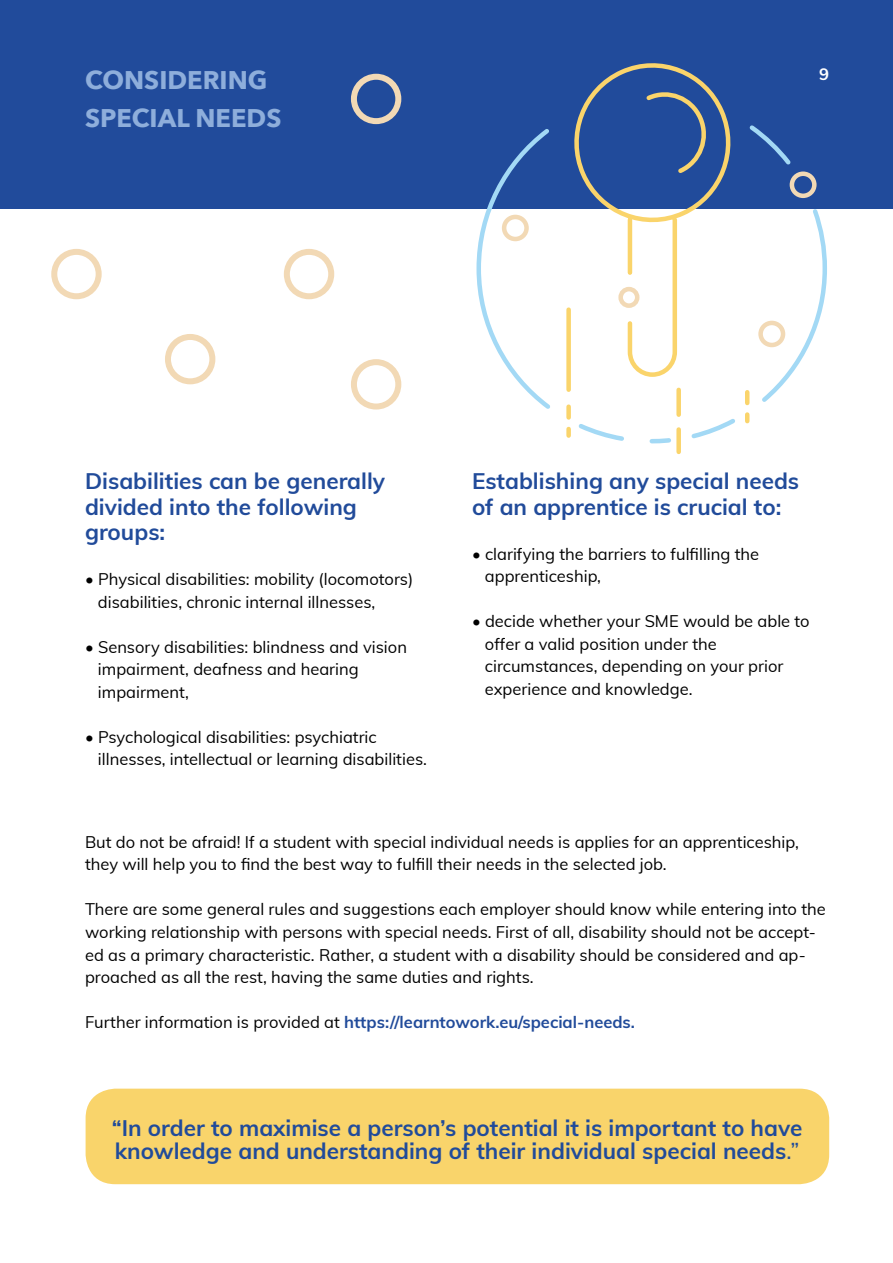
<style>
.page{position:relative;width:893px;height:1263px;background:#fff}
.page>*{position:absolute;margin:0;border:0;box-sizing:border-box;transform-origin:0 0}
.t1{font:700 25.5px/37.5px "Avenir Next";color:#8eaedb}
.t2{font:700 22.5px/25.5px "Muli";color:#214b9a}
.t3{font:16.5px/22.5px "Muli";color:#000}
.t4{font:700 16.5px "Muli";color:#214b9a}
.t5{font:700 16.5px "Muli";color:#fff}
.s1{font-weight:400;color:#000}
.s2{font-weight:400}
</style>
<div class="page">
<div style="left:86px;top:1089px;width:743px;height:95px;background:#f9d46b;border-radius:30px"></div>
<div style="left:0;top:0;width:893px;height:208px;background:#214b9b"></div>
<div style="left:351px;top:74px;width:50px;height:50px;border:6px solid #f2d9b5;border-radius:50%"></div>
<div style="left:351px;top:359px;width:50px;height:50px;border:6px solid #f2d9b5;border-radius:50%"></div>
<div style="left:284px;top:249px;width:50px;height:50px;border:6px solid #f2d9b5;border-radius:50%"></div>
<div style="left:165px;top:334px;width:50px;height:50px;border:6px solid #f2d9b5;border-radius:50%"></div>
<div style="left:51px;top:249px;width:51px;height:50px;border:6px solid #f2d9b5;border-radius:50%"></div>
<svg style="left:474px;top:125px;width:355px;height:284px"></svg>
<svg style="left:560px;top:63px;width:192px;height:391px"></svg>
<div style="left:618px;top:287px;width:21px;height:21px;border:4px solid #f2d9b5;border-radius:50%"></div>
<h1 class="t1" style="left:85px;top:61px;width:198px">CONSIDERING<br>SPECIAL NEEDS</h1>
<p class="t5" style="left:819px;top:62px;width:11px">9</p>
<h2 class="t2" style="left:85px;top:467px;width:302px">Disabilities can be generally divided into the following groups:</h2>
<p class="t3" style="left:98px;top:567px;width:317px;text-indent:-13px">• Physical disabilities: mobility (locomotors) disabilities, chronic internal illnesses,</p>
<p class="t3" style="left:98px;top:635px;width:311px;text-indent:-13px">• Sensory disabilities: blindness and vision impairment, deafness and hearing impairment,</p>
<p class="t3" style="left:98px;top:725px;width:330px;text-indent:-13px">• Psychological disabilities: psychiatric illnesses, intellectual or learning disabilities.</p>
<h2 class="t2" style="left:472px;top:467px;width:329px">Establishing any special needs of an apprentice is crucial to:</h2>
<p class="t3" style="left:485px;top:542px;width:276px;text-indent:-13px">• clarifying the barriers to fulfilling the apprenticeship,</p>
<p class="t3" style="left:485px;top:609px;width:326px;text-indent:-13px">• decide whether your SME would be able to offer a valid position under the circumstances, depending on your prior experience and knowledge.</p>
<p class="t3" style="left:85px;top:830px;width:715px">But do not be afraid! If a student with special individual needs is applies for an apprenticeship, they will help you to find the best way to fulfill their needs in the selected job.</p>
<p class="t3" style="left:85px;top:897px;width:742px">There are some general rules and suggestions each employer should know while entering into the working relationship with persons with special needs. First of all, disability should not be accept&shy;ed as a primary characteristic. Rather, a student with a disability should be considered and ap&shy;proached as all the rest, having the same duties and rights.</p>
<p class="t4" style="left:85px;top:1010px;width:551px"><span class="s1">Further information is provided at</span> https://learntowork.eu/special-needs.</p>
<h2 class="t2" style="left:112px;top:1115px;width:692px;line-height:22.5px">“In order to maximise a person’s potential it is important to have knowledge and understanding of their individual special needs<span class="s2">.”</span></h2>
</div>
